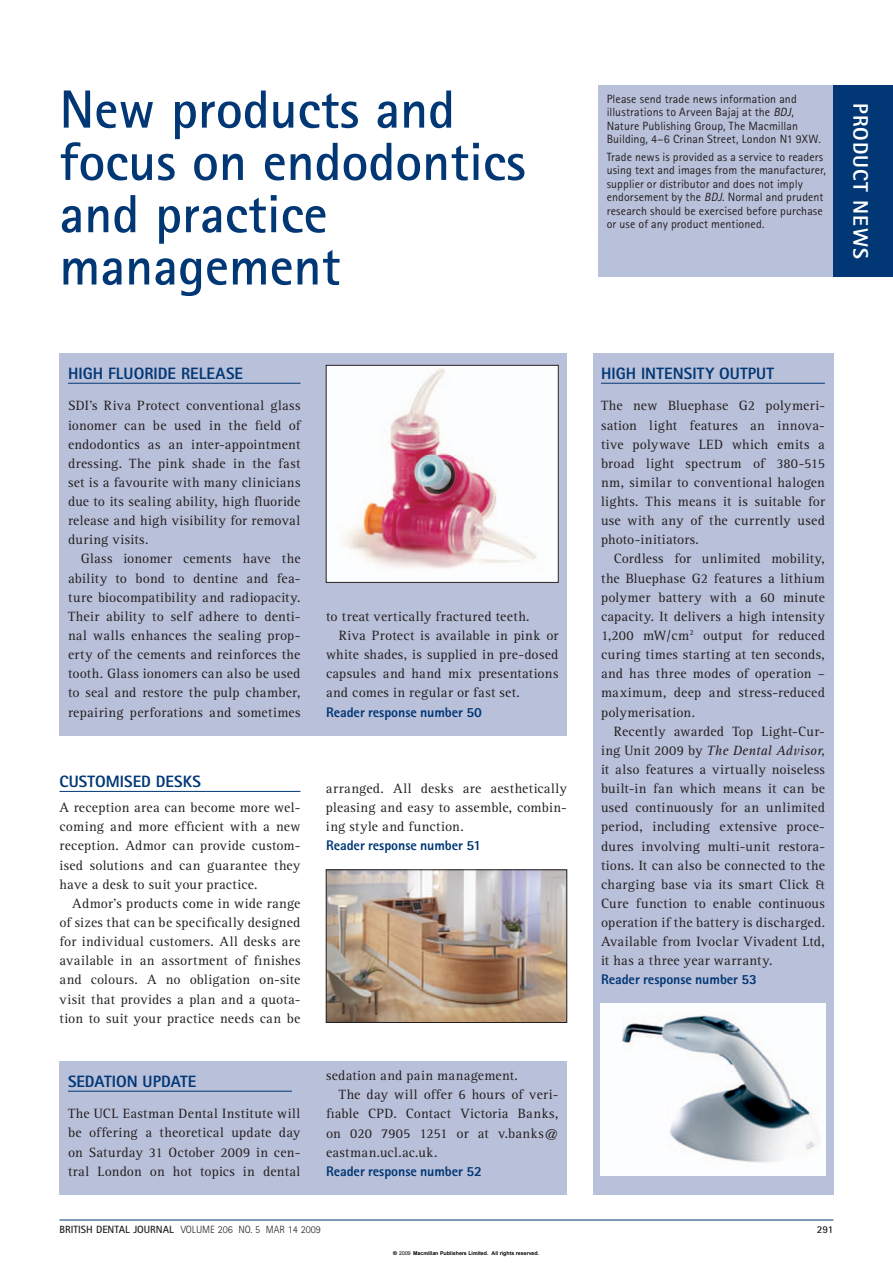
<style>
.page{position:relative;width:893px;height:1263px;background:#fff}
.page>*{position:absolute;margin:0;border:0;box-sizing:border-box;transform-origin:0 0}
.t1{font:700 53.85px/52.3px "Rotis Sans Serif";color:#013775}
.t2{font:800 21px "Rotis Sans Serif";letter-spacing:.05em;color:#fff}
.t3{font:800 16.5px "Rotis Sans Serif";color:#013775}
.t4{font:13.95px/19.2px "Rotis Serif";letter-spacing:.02em;color:#231f20;text-align:justify}
.t5{font:800 13.95px "Rotis Sans Serif";letter-spacing:-.005em;color:#013775}
.t6{font:12px/13.5px "Rotis Sans Serif";letter-spacing:.01em;color:#231f20}
.t7{font:300 10.5px "Rotis Sans Serif";color:#231f20}
.t8{font:700 10.5px "Rotis Sans Serif";color:#231f20}
.t9{font:700 5.25px "Arial";color:#000}
.s1{font-style:italic}
.s2{font-weight:700}
.s3{font-family:"Helvetica"}
.s4{font-weight:400}
</style>
<div class="page">
<div style="left:592px;top:353px;width:241px;height:842px;background:#b9c0d9"></div>
<div style="left:59px;top:1061px;width:508px;height:134px;background:#b9c0d9"></div>
<hr style="left:59px;top:1220px;width:774px;height:1px;background:#013775">
<div style="left:598px;top:85px;width:295px;height:191px;background:#b9c0d9"></div>
<div style="left:833px;top:85px;width:60px;height:191px;background:#013775"></div>
<div style="left:59px;top:353px;width:508px;height:383px;background:#b9c0d9"></div>
<hr style="left:68px;top:383px;width:232px;height:1px;background:#013775">
<img style="left:328px;top:367px;width:228px;height:214px">
<div style="left:326px;top:365px;width:232px;height:218px;border:1px solid #231f20"></div>
<hr style="left:68px;top:1091px;width:224px;height:1px;background:#013775">
<hr style="left:601px;top:383px;width:224px;height:1px;background:#013775">
<img style="left:601px;top:1004px;width:224px;height:172px">
<hr style="left:59px;top:791px;width:241px;height:1px;background:#013775">
<img style="left:328px;top:872px;width:237px;height:149px">
<div style="left:326px;top:870px;width:241px;height:153px;border:1px solid #231f20"></div>
<h1 class="t1" style="left:59px;top:89px;width:468px">New products and focus on endodontics and practice management</h1>
<p class="t6" style="left:607px;top:93px;width:216px">Please send trade news information and illustrations to Arveen Bajaj at the <span class="s1">BDJ</span>, Nature Publishing Group, The Macmillan Building, 4–6 Crinan Street, London N1 9XW.</p>
<p class="t6" style="left:607px;top:151px;width:221px">Trade news is provided as a service to readers using text and images from the manufacturer, supplier or distributor and does not imply endorsement by the <span class="s1">BDJ</span>. Normal and prudent research should be exercised before purchase or use of any product mentioned.</p>
<h2 class="t2" style="left:868px;top:103px;width:157px;rotate:90deg">PRODUCT NEWS</h2>
<p class="t3" style="left:68px;top:367px;width:177px">HIGH FLUORIDE RELEASE</p>
<p class="t4" style="left:68px;top:397px;width:234px">SDI’s Riva Protect conventional glass ionomer can be used in the field of endodontics as an inter-appointment dressing. The pink shade in the fast set is a favourite with many clinicians due to its sealing ability, high fluoride release and high visibility for removal during visits.</p>
<p class="t4" style="left:68px;top:551px;width:234px;text-indent:13px">Glass ionomer cements have the ability to bond to dentine and fea&shy;ture biocompatibility and radiopacity.<br>Their ability to self adhere to denti&shy;nal walls enhances the sealing prop&shy;erty of the cements and reinforces the tooth. Glass ionomers can also be used to seal and restore the pulp chamber, repairing perforations and sometimes</p>
<p class="t3" style="left:59px;top:775px;width:143px">CUSTOMISED DESKS</p>
<p class="t4" style="left:59px;top:799px;width:242px">A reception area can become more wel&shy;coming and more efficient with a new reception. Admor can provide custom&shy;ised solutions and can guarantee they have a desk to suit your practice.</p>
<p class="t4" style="left:59px;top:895px;width:242px;text-indent:13px">Admor’s products come in wide range of sizes that can be specifically designed for individual customers. All desks are available in an assortment of finishes and colours. A no obligation on-site visit that provides a plan and a quota&shy;tion to suit your practice needs can be</p>
<p class="t3" style="left:68px;top:1075px;width:130px">SEDATION UPDATE</p>
<p class="t4" style="left:68px;top:1105px;width:234px">The UCL Eastman Dental Institute will be offering a theoretical update day on Saturday 31 October 2009 in cen&shy;tral London on hot topics in dental</p>
<p class="t4" style="left:326px;top:608px;width:205px">to treat vertically fractured teeth.</p>
<p class="t4" style="left:339px;top:627px;width:221px">Riva Protect is available in pink or</p>
<p class="t4" style="left:326px;top:646px;width:234px">white shades, is supplied in pre-dosed</p>
<p class="t4" style="left:326px;top:665px;width:234px">capsules and hand mix presentations</p>
<p class="t4" style="left:326px;top:684px;width:195px">and comes in regular or fast set.</p>
<p class="t5" style="left:326px;top:707px;width:157px">Reader response number 50</p>
<p class="t4" style="left:326px;top:780px;width:242px">arranged. All desks are aesthetically pleasing and easy to assemble, combin&shy;ing style and function.</p>
<p class="t5" style="left:326px;top:841px;width:157px">Reader response number 51</p>
<p class="t4" style="left:326px;top:1067px;width:193px">sedation and pain management.</p>
<p class="t4" style="left:339px;top:1086px;width:221px">The day will offer 6 hours of veri-</p>
<p class="t4" style="left:326px;top:1105px;width:234px">fiable CPD. Contact Victoria Banks,</p>
<p class="t4" style="left:326px;top:1125px;width:234px">on 020 7905 1251 or at v.banks@</p>
<p class="t4" style="left:326px;top:1144px;width:113px">eastman.ucl.ac.uk.</p>
<p class="t5" style="left:326px;top:1166px;width:157px">Reader response number 52</p>
<p class="t3" style="left:601px;top:367px;width:175px">HIGH INTENSITY OUTPUT</p>
<p class="t4" style="left:601px;top:397px;width:225px">The new Bluephase G2 polymeri&shy;sation light features an innova&shy;tive polywave LED which emits a broad light spectrum of 380-515 nm, similar to conventional halogen lights. This means it is suitable for use with any of the currently used photo-initiators.</p>
<p class="t4" style="left:601px;top:551px;width:225px;text-indent:13px">Cordless for unlimited mobility, the Bluephase G2 features a lithium polymer battery with a 60 minute capacity. It delivers a high intensity 1,200 mW/cm<sup>2</sup> output for reduced curing times starting at ten seconds, and has three modes of operation – maximum, deep and stress-reduced polymerisation.</p>
<p class="t4" style="left:601px;top:723px;width:225px;text-indent:13px">Recently awarded Top Light-Cur&shy;ing Unit 2009 by <span class="s1">The Dental Advisor</span>, it also features a virtually noiseless built-in fan which means it can be used continuously for an unlimited period, including extensive proce&shy;dures involving multi-unit restora&shy;tions. It can also be connected to the charging base via its smart Click &amp; Cure function to enable continuous operation if the battery is discharged.<br>Available from Ivoclar Vivadent Ltd, it has a three year warranty.</p>
<p class="t5" style="left:601px;top:975px;width:157px">Reader response number 53</p>
<p class="t7" style="left:59px;top:1226px;width:263px"><span class="s2">BRITISH DENTAL JOURNAL</span> VOLUME 206 NO. 5 MAR 14 2009</p>
<p class="t8" style="left:817px;top:1226px;width:18px">291</p>
<p class="t9" style="left:393px;top:1250px;width:148px"><span class="s3">©</span> <span class="s4">2009</span> Macmillan Publishers Limited. All rights reserved.</p>
</div>
